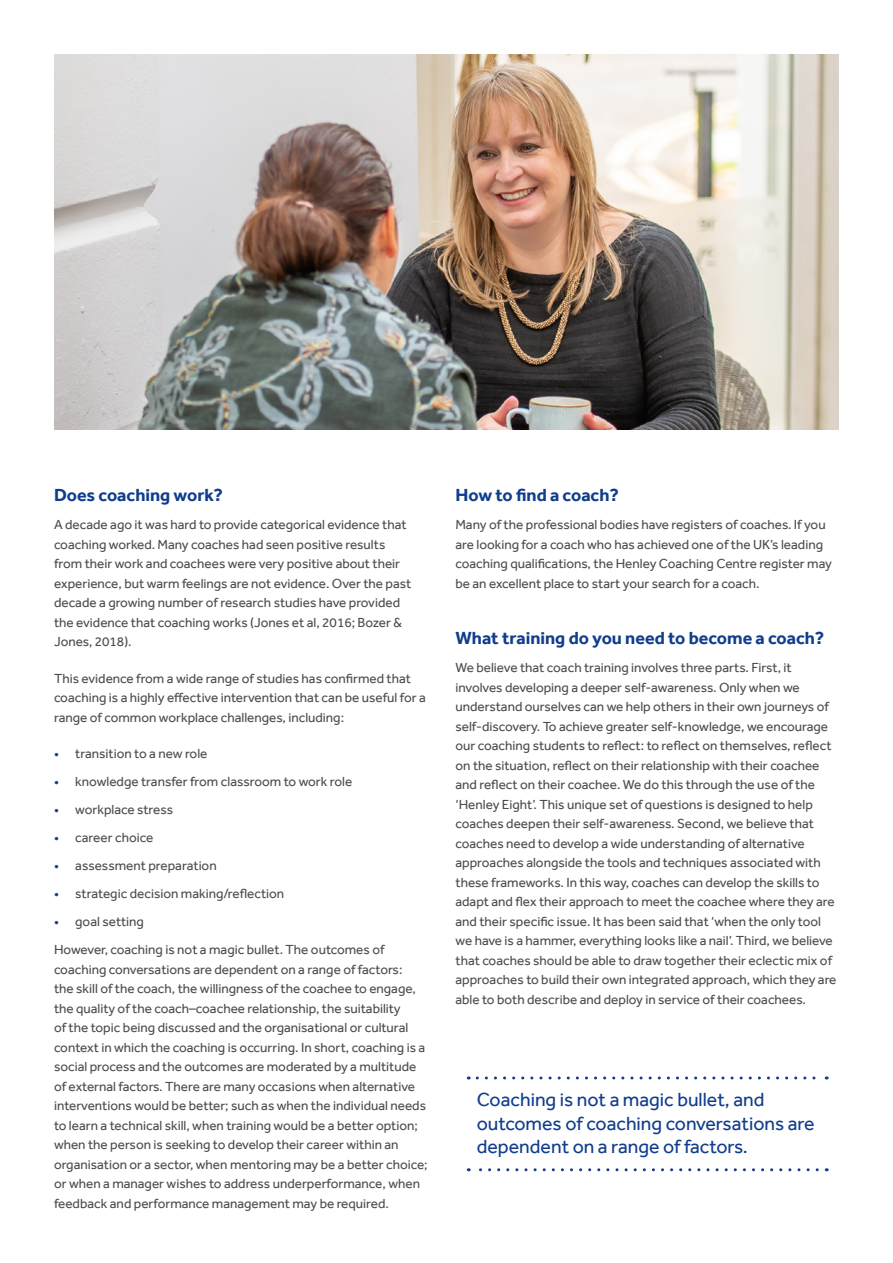
<style>
.page{position:relative;width:893px;height:1263px;background:#fff}
.page>*{position:absolute;margin:0;border:0;box-sizing:border-box;transform-origin:0 0}
.INNER__Pull_quote_be{font:19.5px/23.4px "Effra";color:#103d8c}
.INNER__Heading_1{font:700 18px "Effra";color:#103d8c}
.INNER__Body_copy{font:13.5px/19.5px "Effra";color:#4b4c4d}
.s1{color:#103d8c}
</style>
<div class="page">
<svg style="left:468px;top:1168px;width:349px;height:3px"></svg>
<svg style="left:477px;top:1076px;width:350px;height:3px"></svg>
<img style="left:54px;top:54px;width:785px;height:375px">
<p class="INNER__Heading_1" style="left:54px;top:484px;width:170px">Does coaching work?</p>
<p class="INNER__Body_copy" style="left:54px;top:515px;width:359px">A decade ago it was hard to provide categorical evidence that coaching worked. Many coaches had seen positive results from their work and coachees were very positive about their experience, but warm feelings are not evidence. Over the past decade a growing number of research studies have provided the evidence that coaching works (Jones et al, 2016; Bozer &amp; Jones, 2018).</p>
<p class="INNER__Body_copy" style="left:54px;top:668px;width:373px">This evidence from a wide range of studies has confirmed that coaching is a highly effective intervention that can be useful for a range of common workplace challenges, including:</p>
<p class="INNER__Body_copy" style="left:54px;top:744px;width:155px"><span class="s1">•</span> transition to a new role</p>
<p class="INNER__Body_copy" style="left:54px;top:772px;width:300px"><span class="s1">•</span> knowledge transfer from classroom to work role</p>
<p class="INNER__Body_copy" style="left:54px;top:800px;width:121px"><span class="s1">•</span> workplace stress</p>
<p class="INNER__Body_copy" style="left:54px;top:828px;width:101px"><span class="s1">•</span> career choice</p>
<p class="INNER__Body_copy" style="left:54px;top:856px;width:164px"><span class="s1">•</span> assessment preparation</p>
<p class="INNER__Body_copy" style="left:54px;top:884px;width:232px"><span class="s1">•</span> strategic decision making/reflection</p>
<p class="INNER__Body_copy" style="left:54px;top:912px;width:91px"><span class="s1">•</span> goal setting</p>
<p class="INNER__Body_copy" style="left:54px;top:940px;width:375px">However, coaching is not a magic bullet. The outcomes of coaching conversations are dependent on a range of factors:<br>the skill of the coach, the willingness of the coachee to engage, the quality of the coach–coachee relationship, the suitability<br>of the topic being discussed and the organisational or cultural context in which the coaching is occurring. In short, coaching is a social process and the outcomes are moderated by a multitude of external factors. There are many occasions when alternative interventions would be better; such as when the individual needs to learn a technical skill, when training would be a better option; when the person is seeking to develop their career within an organisation or a sector, when mentoring may be a better choice; or when a manager wishes to address underperformance, when feedback and performance management may be required.</p>
<p class="INNER__Heading_1" style="left:455px;top:484px;width:165px">How to find a coach?</p>
<p class="INNER__Body_copy" style="left:455px;top:515px;width:378px">Many of the professional bodies have registers of coaches. If you are looking for a coach who has achieved one of the UK’s leading coaching qualifications, the Henley Coaching Centre register may be an excellent place to start your search for a coach.</p>
<p class="INNER__Heading_1" style="left:455px;top:627px;width:370px">What training do you need to become a coach?</p>
<p class="INNER__Body_copy" style="left:455px;top:658px;width:382px">We believe that coach training involves three parts. First, it involves developing a deeper self-awareness. Only when we understand ourselves can we help others in their own journeys of self-discovery. To achieve greater self-knowledge, we encourage our coaching students to reflect: to reflect on themselves, reflect on the situation, reflect on their relationship with their coachee and reflect on their coachee. We do this through the use of the ‘Henley Eight’. This unique set of questions is designed to help coaches deepen their self-awareness. Second, we believe that coaches need to develop a wide understanding of alternative approaches alongside the tools and techniques associated with these frameworks. In this way, coaches can develop the skills to adapt and flex their approach to meet the coachee where they are and their specific issue. It has been said that ‘when the only tool we have is a hammer, everything looks like a nail’. Third, we believe that coaches should be able to draw together their eclectic mix of approaches to build their own integrated approach, which they are able to both describe and deploy in service of their coachees.</p>
<p class="INNER__Pull_quote_be" style="left:477px;top:1088px;width:339px">Coaching is not a magic bullet, and outcomes of coaching conversations are dependent on a range of factors.</p>
</div>
